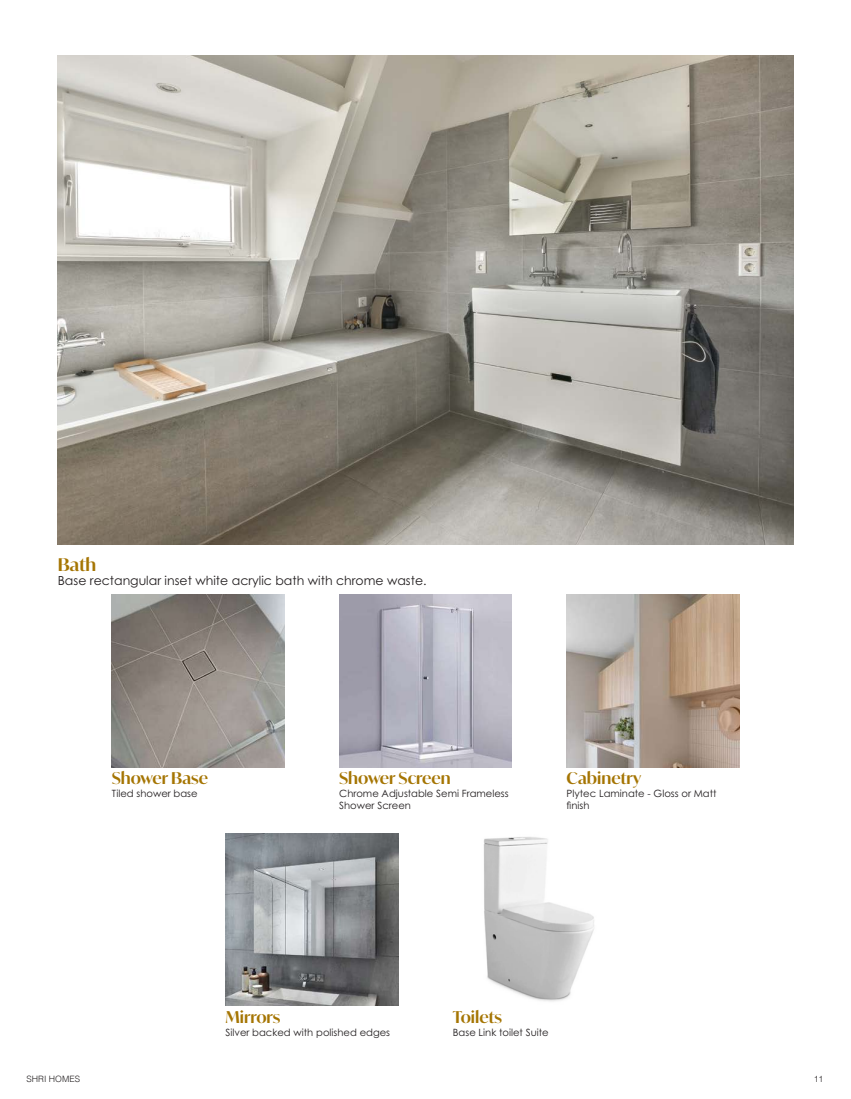
<style>
.page{position:relative;width:851px;height:1099px;background:#fff}
.page>*{position:absolute;margin:0;border:0;box-sizing:border-box;transform-origin:0 0}
.t1{font:600 17.5px "Ivy Mode";color:#a57503}
.t2{font:600 16.25px "Ivy Mode";color:#a57503}
.t3{font:12.5px "Century Gothic Pro";color:#231f20}
.t4{font:10px/12px "Century Gothic Pro";color:#231f20}
.t5{font:300 8.75px "Helvetica";color:#231f20}
</style>
<div class="page">
<img style="left:58px;top:56px;width:735px;height:488px">
<img style="left:112px;top:594px;width:172px;height:173px">
<img style="left:225px;top:833px;width:173px;height:172px">
<img style="left:339px;top:594px;width:172px;height:173px">
<img style="left:483px;top:837px;width:111px;height:165px">
<img style="left:566px;top:594px;width:173px;height:173px">
<h1 class="t1" style="left:58px;top:552px;width:40px">Bath</h1>
<p class="t3" style="left:58px;top:572px;width:370px">Base rectangular inset white acrylic bath with chrome waste.</p>
<h2 class="t2" style="left:112px;top:767px;width:98px">Shower Base</h2>
<p class="t4" style="left:112px;top:787px;width:87px">Tiled shower base</p>
<h2 class="t2" style="left:339px;top:767px;width:113px">Shower Screen</h2>
<h2 class="t2" style="left:566px;top:767px;width:76px">Cabinetry</h2>
<p class="t4" style="left:339px;top:787px;width:171px">Chrome Adjustable Semi Frameless<br>Shower Screen</p>
<p class="t4" style="left:566px;top:787px;width:151px">Plytec Laminate - Gloss or Matt finish</p>
<h2 class="t2" style="left:225px;top:1005px;width:56px">Mirrors</h2>
<h2 class="t2" style="left:453px;top:1005px;width:51px">Toilets</h2>
<p class="t4" style="left:225px;top:1025px;width:166px">Silver backed with polished edges</p>
<p class="t4" style="left:453px;top:1025px;width:97px">Base Link toilet Suite</p>
<p class="t5" style="left:27px;top:1073px;width:55px">SHRI HOMES</p>
<p class="t5" style="left:813px;top:1073px;width:11px">11</p>
</div>
